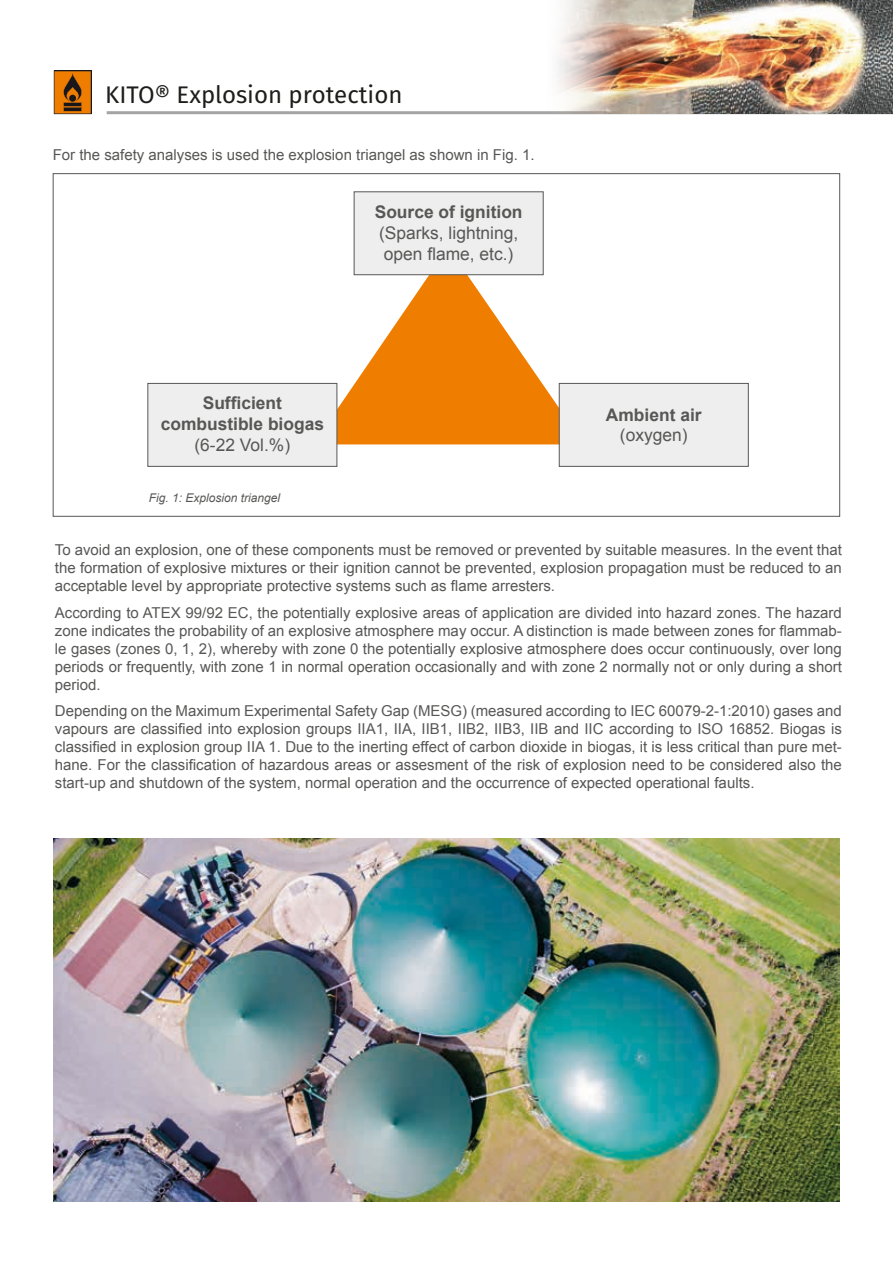
<style>
.page{position:relative;width:893px;height:1263px;background:#fff}
.page>*{position:absolute;margin:0;border:0;box-sizing:border-box;transform-origin:0 0}
.t1{font:24px "Fira Sans";color:#1d1d1b}
.t2{font:700 17.4px/20.9px "Arial";color:#575756;text-align:center}
.t3{font:17.4px/20.9px "Arial";color:#575756}
.t4{font:15px/18px "Arial";color:#575756;text-align:justify}
.t5{font:italic 13.05px "Fira Sans";color:#565555;scale:.9 1}
.t6{font:italic 12px "Arial";color:#575756}
</style>
<div class="page">
<hr style="left:107px;top:111px;width:786px;height:3px;background:#a4a4a4">
<svg style="left:54px;top:71px;width:37px;height:43px;background:#b76208"></svg>
<img style="left:535px;top:0;width:358px;height:113px">
<svg style="left:313px;top:247px;width:271px;height:197px;fill:#ef7d00"></svg>
<div style="left:354px;top:191px;width:190px;height:84px;background:#eee;border:1px solid #575756"></div>
<div style="left:559px;top:383px;width:190px;height:84px;background:#eee;border:1px solid #575756"></div>
<div style="left:147px;top:383px;width:190px;height:84px;background:#eee;border:1px solid #575756"></div>
<img style="left:53px;top:838px;width:787px;height:364px">
<h1 class="t1" style="left:105px;top:77px;width:299px">KITO® Explosion protection</h1>
<p class="t4" style="left:53px;top:146px;width:483px">For the safety analyses is used the explosion triangel as shown in Fig. 1.</p>
<p class="t5" style="left:51px;top:152px;width:189px">QUALITÄT ⋅ SCHUTZ ⋅ SICHERHEIT</p>
<p class="t2" style="left:375px;top:202px;width:149px">Source of ignition</p>
<p class="t3" style="left:379px;top:222px;width:141px">(Sparks, lightning, open flame, etc.)</p>
<p class="t2" style="left:161px;top:393px;width:165px">Sufficient combustible biogas</p>
<p class="t3" style="left:195px;top:435px;width:97px">(6-22 Vol.%)</p>
<p class="t6" style="left:149px;top:490px;width:133px">Fig. 1: Explosion triangel</p>
<p class="t2" style="left:606px;top:405px;width:97px">Ambient air</p>
<p class="t3" style="left:620px;top:425px;width:69px">(oxygen)</p>
<p class="t4" style="left:55px;top:541px;width:788px">To avoid an explosion, one of these components must be removed or prevented by suitable measures. In the event that the formation of explosive mixtures or their ignition cannot be prevented, explosion propagation must be reduced to an acceptable level by appropriate protective systems such as flame arresters.</p>
<p class="t4" style="left:55px;top:604px;width:788px">According to ATEX 99/92 EC, the potentially explosive areas of application are divided into hazard zones. The hazard zone indicates the probability of an explosive atmosphere may occur. A distinction is made between zones for flammab&shy;le gases (zones 0, 1, 2), whereby with zone 0 the potentially explosive atmosphere does occur continuously, over long periods or frequently, with zone 1 in normal operation occasionally and with zone 2 normally not or only during a short period.</p>
<p class="t4" style="left:55px;top:702px;width:788px">Depending on the Maximum Experimental Safety Gap (MESG) (measured according to IEC 60079-2-1:2010) gases and vapours are classified into explosion groups IIA1, IIA, IIB1, IIB2, IIB3, IIB and IIC according to ISO 16852. Biogas is classified in explosion group IIA 1. Due to the inerting effect of carbon dioxide in biogas, it is less critical than pure met&shy;hane. For the classification of hazardous areas or assesment of the risk of explosion need to be considered also the start-up and shutdown of the system, normal operation and the occurrence of expected operational faults.</p>
</div>
